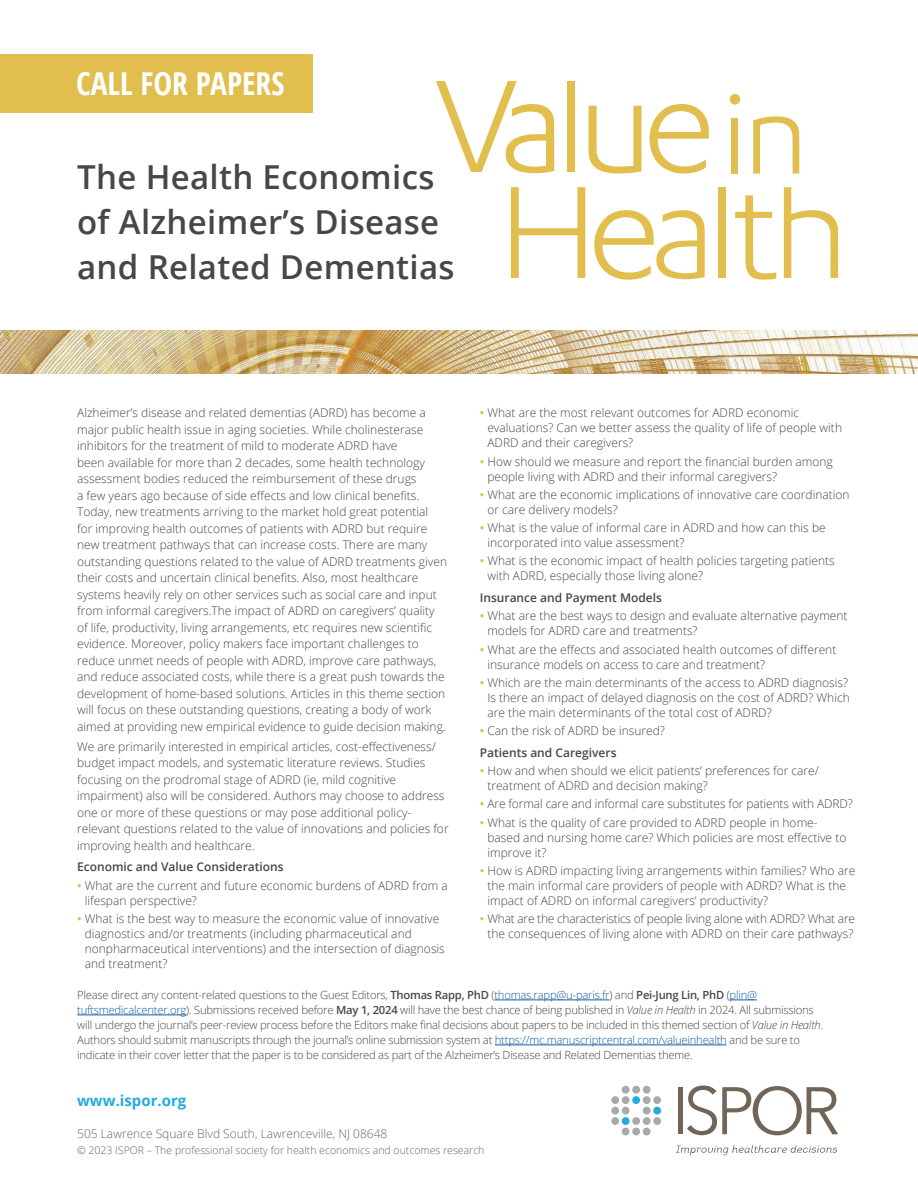
<style>
.page{position:relative;width:918px;height:1188px;background:#fff}
.page>*{position:absolute;margin:0;border:0;box-sizing:border-box;transform-origin:0 0}
.t1{font:600 33px/45px "Open Sans";letter-spacing:.01em;color:#484648}
.t2{font:700 31.5px "Open Sans Condensed";color:#fff}
.t3{font:700 15px "Open Sans";color:#24aae1}
.t4{font:300 12px/16.5px "Open Sans";color:#484648}
.t5{font:300 12px/15px "Open Sans";letter-spacing:-.02em;color:#484648;text-align:center}
.t6{font:600 12px "Open Sans";color:#484648}
.t7{font:300 12px "Open Sans";color:#646569}
.t8{font:300 11.25px/15px "Open Sans";letter-spacing:-.02em;color:#484648}
.t9{font:300 10.5px "Open Sans";color:#646569}
.s1{font-weight:600;color:#e1be4d}
.s2{font-weight:600}
.s3{color:#175d9e}
.s4{font-style:italic}
</style>
<div class="page">
<div style="left:0;top:54px;width:313px;height:58px;background:#e1be4d"></div>
<hr style="left:494px;top:1000px;width:115px;height:1px;background:#175d9e">
<svg style="left:730px;top:1000px;width:27px;height:1px"></svg>
<hr style="left:77px;top:1015px;width:109px;height:1px;background:#175d9e">
<hr style="left:495px;top:1045px;width:232px;height:1px;background:#175d9e">
<div style="left:678px;top:1087px;width:5px;height:47px;background:#716557"></div>
<svg style="left:687px;top:1086px;width:151px;height:49px"></svg>
<div style="left:632px;top:1096px;width:8px;height:8px;background:#24aae1;border-radius:50%"></div>
<div style="left:643px;top:1096px;width:8px;height:8px;background:#a8a9ad;border-radius:50%"></div>
<div style="left:653px;top:1096px;width:8px;height:8px;background:#a8a9ad;border-radius:50%"></div>
<div style="left:611px;top:1096px;width:8px;height:8px;background:#a8a9ad;border-radius:50%"></div>
<div style="left:622px;top:1096px;width:8px;height:8px;background:#a8a9ad;border-radius:50%"></div>
<div style="left:632px;top:1086px;width:8px;height:8px;background:#a8a9ad;border-radius:50%"></div>
<div style="left:643px;top:1086px;width:8px;height:8px;background:#a8a9ad;border-radius:50%"></div>
<div style="left:622px;top:1086px;width:8px;height:8px;background:#a8a9ad;border-radius:50%"></div>
<div style="left:643px;top:1107px;width:8px;height:8px;background:#a8a9ad;border-radius:50%"></div>
<div style="left:653px;top:1107px;width:8px;height:8px;background:#24aae1;border-radius:50%"></div>
<div style="left:611px;top:1107px;width:8px;height:8px;background:#a8a9ad;border-radius:50%"></div>
<div style="left:622px;top:1107px;width:8px;height:8px;background:#a8a9ad;border-radius:50%"></div>
<div style="left:632px;top:1117px;width:8px;height:8px;background:#a8a9ad;border-radius:50%"></div>
<div style="left:643px;top:1117px;width:8px;height:8px;background:#a8a9ad;border-radius:50%"></div>
<div style="left:653px;top:1117px;width:8px;height:8px;background:#a8a9ad;border-radius:50%"></div>
<div style="left:611px;top:1117px;width:8px;height:8px;background:#a8a9ad;border-radius:50%"></div>
<div style="left:622px;top:1117px;width:8px;height:8px;background:#24aae1;border-radius:50%"></div>
<div style="left:632px;top:1128px;width:8px;height:7px;background:#a8a9ad;border-radius:50%"></div>
<div style="left:643px;top:1128px;width:8px;height:7px;background:#a8a9ad;border-radius:50%"></div>
<div style="left:622px;top:1128px;width:8px;height:7px;background:#a8a9ad;border-radius:50%"></div>
<svg style="left:676px;top:1145px;width:161px;height:11px"></svg>
<img style="left:0;top:331px;width:918px;height:43px">
<svg style="left:649px;top:104px;width:60px;height:70px"></svg>
<svg style="left:436px;top:81px;width:118px;height:93px"></svg>
<svg style="left:588px;top:106px;width:53px;height:68px"></svg>
<div style="left:567px;top:81px;width:8px;height:91px;background:#e1be4d"></div>
<svg style="left:753px;top:116px;width:46px;height:58px"></svg>
<div style="left:732px;top:118px;width:6px;height:56px;background:#e1be4d"></div>
<svg style="left:730px;top:94px;width:10px;height:11px"></svg>
<svg style="left:511px;top:187px;width:74px;height:91px"></svg>
<svg style="left:784px;top:187px;width:54px;height:91px"></svg>
<div style="left:719px;top:187px;width:7px;height:91px;background:#e1be4d"></div>
<svg style="left:735px;top:195px;width:41px;height:85px"></svg>
<svg style="left:594px;top:210px;width:111px;height:70px"></svg>
<p class="t2" style="left:76px;top:62px;width:210px">CALL FOR PAPERS</p>
<p class="t1" style="left:77px;top:153px;width:379px">The Health Economics of Alzheimer’s Disease and Related Dementias</p>
<p class="t4" style="left:77px;top:404px;width:371px">Alzheimer’s disease and related dementias (ADRD) has become a major public health issue in aging societies. While cholinesterase inhibitors for the treatment of mild to moderate ADRD have<br>been available for more than 2 decades, some health technology assessment bodies reduced the reimbursement of these drugs<br>a few years ago because of side effects and low clinical benefits.<br>Today, new treatments arriving to the market hold great potential<br>for improving health outcomes of patients with ADRD but require new treatment pathways that can increase costs. There are many outstanding questions related to the value of ADRD treatments given their costs and uncertain clinical benefits. Also, most healthcare systems heavily rely on other services such as social care and input from informal caregivers.The impact of ADRD on caregivers’ quality of life, productivity, living arrangements, etc requires new scientific evidence. Moreover, policy makers face important challenges to reduce unmet needs of people with ADRD, improve care pathways, and reduce associated costs, while there is a great push towards the development of home-based solutions. Articles in this theme section will focus on these outstanding questions, creating a body of work aimed at providing new empirical evidence to guide decision making.</p>
<p class="t4" style="left:77px;top:738px;width:373px">We are primarily interested in empirical articles, cost-effectiveness/ budget impact models, and systematic literature reviews. Studies focusing on the prodromal stage of ADRD (ie, mild cognitive impairment) also will be considered. Authors may choose to address one or more of these questions or may pose additional policy&shy;relevant questions related to the value of innovations and policies for improving health and healthcare.</p>
<p class="t6" style="left:77px;top:859px;width:208px">Economic and Value Considerations</p>
<p class="t4" style="left:85px;top:877px;width:365px;line-height:15px;text-indent:-8px"><span class="s1">•</span> What are the current and future economic burdens of ADRD from a lifespan perspective?</p>
<p class="t4" style="left:85px;top:911px;width:362px;line-height:15px;text-indent:-8px"><span class="s1">•</span> What is the best way to measure the economic value of innovative diagnostics and/or treatments (including pharmaceutical and nonpharmaceutical interventions) and the intersection of diagnosis and treatment?</p>
<p class="t4" style="left:487px;top:405px;width:356px;line-height:15px;text-indent:-8px"><span class="s1">•</span> What are the most relevant outcomes for ADRD economic evaluations? Can we better assess the quality of life of people with<br>ADRD and their caregivers?</p>
<p class="t4" style="left:487px;top:453px;width:347px;line-height:15px;text-indent:-8px"><span class="s1">•</span> How should we measure and report the financial burden among people living with ADRD and their informal caregivers?</p>
<p class="t4" style="left:487px;top:487px;width:364px;line-height:15px;text-indent:-8px"><span class="s1">•</span> What are the economic implications of innovative care coordination or care delivery models?</p>
<p class="t4" style="left:487px;top:520px;width:340px;line-height:15px;text-indent:-8px"><span class="s1">•</span> What is the value of informal care in ADRD and how can this be incorporated into value assessment?</p>
<p class="t4" style="left:487px;top:553px;width:349px;line-height:15px;text-indent:-8px"><span class="s1">•</span> What is the economic impact of health policies targeting patients with ADRD, especially those living alone?</p>
<p class="t6" style="left:480px;top:590px;width:184px">Insurance and Payment Models</p>
<p class="t4" style="left:487px;top:608px;width:362px;line-height:15px;text-indent:-8px"><span class="s1">•</span> What are the best ways to design and evaluate alternative payment models for ADRD care and treatments?</p>
<p class="t4" style="left:487px;top:641px;width:351px;line-height:15px;text-indent:-8px"><span class="s1">•</span> What are the effects and associated health outcomes of different insurance models on access to care and treatment?</p>
<p class="t4" style="left:487px;top:675px;width:364px;line-height:15px;text-indent:-8px"><span class="s1">•</span> Which are the main determinants of the access to ADRD diagnosis?<br>Is there an impact of delayed diagnosis on the cost of ADRD? Which are the main determinants of the total cost of ADRD?</p>
<p class="t4" style="left:480px;top:722px;width:187px"><span class="s1">•</span> Can the risk of ADRD be insured?</p>
<p class="t6" style="left:480px;top:744px;width:138px">Patients and Caregivers</p>
<p class="t4" style="left:487px;top:763px;width:333px;line-height:15px;text-indent:-8px"><span class="s1">•</span> How and when should we elicit patients’ preferences for care/ treatment of ADRD and decision making?</p>
<p class="t4" style="left:480px;top:795px;width:375px"><span class="s1">•</span> Are formal care and informal care substitutes for patients with ADRD?</p>
<p class="t4" style="left:487px;top:814px;width:361px;line-height:15px;text-indent:-8px"><span class="s1">•</span> What is the quality of care provided to ADRD people in home&shy;based and nursing home care? Which policies are most effective to improve it?</p>
<p class="t4" style="left:487px;top:863px;width:369px;line-height:15px;text-indent:-8px"><span class="s1">•</span> How is ADRD impacting living arrangements within families? Who are the main informal care providers of people with ADRD? What is the impact of ADRD on informal caregivers’ productivity?</p>
<p class="t5" style="left:480px;top:911px;width:377px"><span class="s1">•</span> What are the characteristics of people living alone with ADRD? What are the consequences of living alone with ADRD on their care pathways?</p>
<p class="t8" style="left:77px;top:987px;width:748px">Please direct any content-related questions to the Guest Editors, <span class="s2">Thomas Rapp, PhD</span> (<span class="s3">thomas.rapp@u-paris.fr</span>) and <span class="s2">Pei-Jung Lin, PhD</span> (<span class="s3">plin@ tuftsmedicalcenter.org</span>). Submissions received before <span class="s2">May 1, 2024</span> will have the best chance of being published in <span class="s4">Value in Health</span> in 2024. All submissions will undergo the journal’s peer-review process before the Editors make final decisions about papers to be included in this themed section of <span class="s4">Value in Health</span>.<br>Authors should submit manuscripts through the journal’s online submission system at <span class="s3">https://mc.manuscriptcentral.com/valueinhealth</span> and be sure to indicate in their cover letter that the paper is to be considered as part of the Alzheimer’s Disease and Related Dementias theme.</p>
<p class="t3" style="left:77px;top:1090px;width:111px">www.ispor.org</p>
<p class="t7" style="left:77px;top:1125px;width:312px">505 Lawrence Square Blvd South, Lawrenceville, NJ 08648</p>
<p class="t9" style="left:77px;top:1143px;width:409px">© 2023 ISPOR – The professional society for health economics and outcomes research</p>
</div>
